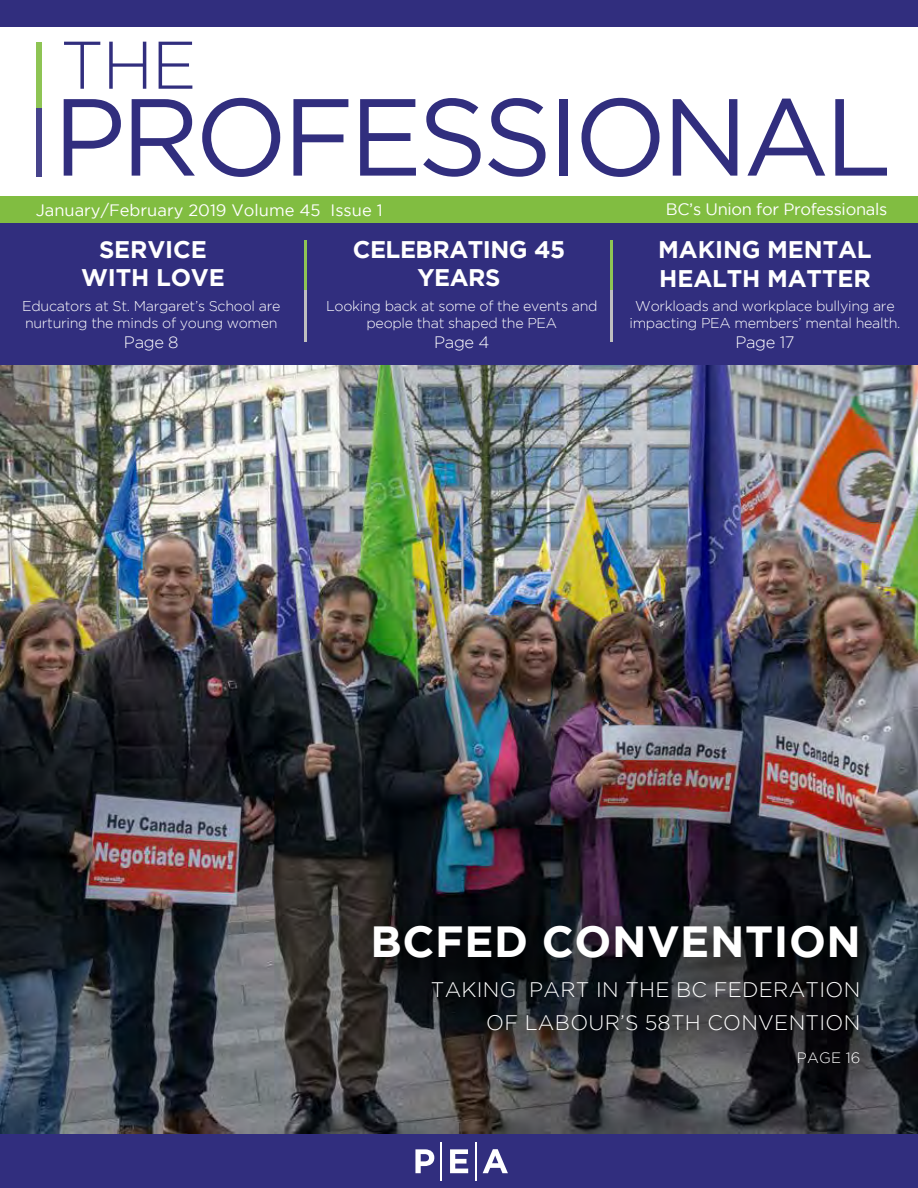
<style>
.page{position:relative;width:918px;height:1188px;background:#fff}
.page>*{position:absolute;margin:0;border:0;box-sizing:border-box;transform-origin:0 0}
.t1{font:109.2px "Gotham";letter-spacing:-.045em;color:#312e7e}
.t2{font:300 67.2px "Gotham";color:#312e7e}
.t3{font:700 43.5px "Gotham";letter-spacing:.015em;color:#fff}
.t4{font:700 24px/28.8px "Gotham";letter-spacing:-.005em;color:#fff;text-align:center}
.t5{font:300 21px/33px "Gotham";letter-spacing:.015em;color:#fff;text-align:right}
.t6{font:16.5px "Gotham";color:#fff}
.t7{font:16.5px "Gotham";letter-spacing:-.02em;color:#fff}
.t8{font:300 16.5px "Gotham";letter-spacing:-.02em;color:#fff}
.t9{font:300 15px "Gotham";letter-spacing:.015em;color:#fff}
.t10{font:300 14.25px/17.1px "Gotham";letter-spacing:-.02em;color:#fff;text-align:center}
</style>
<div class="page">
<img style="left:0;top:365px;width:918px;height:769px">
<div style="left:0;top:223px;width:918px;height:142px;background:#312e7e"></div>
<div style="left:36px;top:42px;width:5px;height:66px;background:#8ec454"></div>
<div style="left:36px;top:108px;width:5px;height:69px;background:#46438b"></div>
<div style="left:0;top:196px;width:918px;height:27px;background:#81bd41"></div>
<div style="left:0;top:0;width:918px;height:27px;background:#312e7e"></div>
<svg style="left:610px;top:240px;width:3px;height:50px"></svg>
<svg style="left:610px;top:290px;width:3px;height:52px"></svg>
<div style="left:0;top:1134px;width:918px;height:54px;background:#312e7e"></div>
<svg style="left:415px;top:1149px;width:19px;height:24px"></svg>
<svg style="left:450px;top:1149px;width:18px;height:24px"></svg>
<svg style="left:483px;top:1149px;width:25px;height:24px"></svg>
<hr style="left:441px;top:1142px;width:1px;height:38px;background:#fff">
<hr style="left:475px;top:1142px;width:1px;height:38px;background:#fff">
<svg style="left:304px;top:240px;width:3px;height:51px"></svg>
<svg style="left:304px;top:291px;width:3px;height:51px"></svg>
<div style="left:345px;top:897px;width:563px;height:215px;background:#000;opacity:.75"></div>
<h2 class="t2" style="left:60px;top:28px;width:138px">THE</h2>
<h1 class="t1" style="left:53px;top:77px;width:841px">PROFESSIONAL</h1>
<p class="t6" style="left:36px;top:201px;width:348px">January/February 2019 Volume 45 Issue 1</p>
<h3 class="t4" style="left:81px;top:234px;width:145px">SERVICE<br>WITH LOVE</h3>
<h3 class="t4" style="left:353px;top:234px;width:214px">CELEBRATING 45<br>YEARS</h3>
<h3 class="t4" style="left:658px;top:234px;width:215px;text-align:left">MAKING MENTAL<br>HEALTH MATTER</h3>
<p class="t10" style="left:22px;top:298px;width:260px;text-align:left">Educators at St. Margaret’s School are nurturing the minds of young women</p>
<p class="t8" style="left:124px;top:333px;width:56px">Page 8</p>
<p class="t7" style="left:666px;top:200px;width:223px">BC’s Union for Professionals</p>
<p class="t10" style="left:326px;top:298px;width:273px">Looking back at some of the events and people that shaped the PEA</p>
<p class="t8" style="left:434px;top:333px;width:57px">Page 4</p>
<p class="t10" style="left:629px;top:298px;width:273px">Workloads and workplace bullying are impacting PEA members’ mental health.</p>
<p class="t8" style="left:735px;top:333px;width:61px">Page 17</p>
<h3 class="t3" style="left:370px;top:916px;width:492px">BCFED CONVENTION</h3>
<h3 class="t5" style="left:431px;top:973px;width:431px">TAKING PART IN THE BC FEDERATION<br>OF LABOUR’S 58TH CONVENTION</h3>
<p class="t9" style="left:797px;top:1049px;width:65px">PAGE 16</p>
</div>
